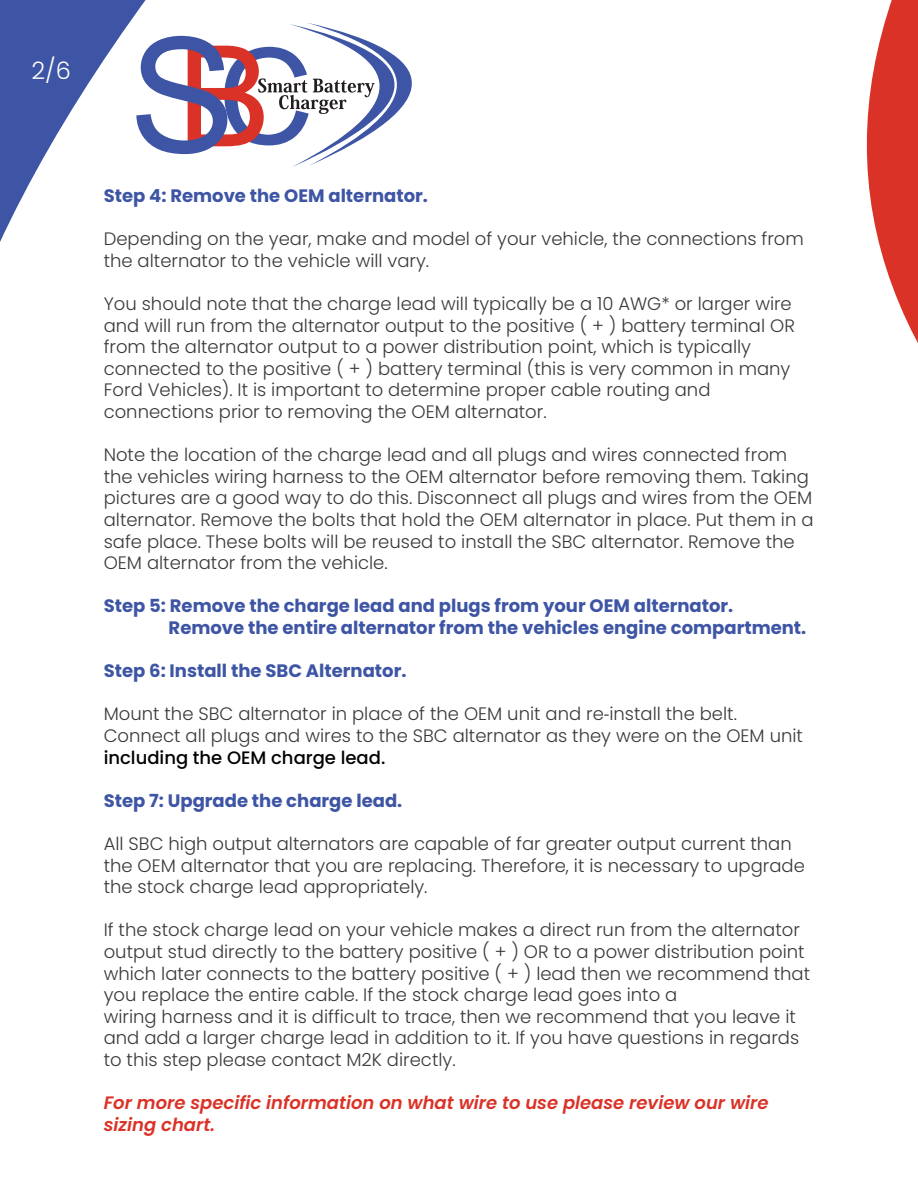
<style>
.page{position:relative;width:918px;height:1188px;background:#fff}
.page>*{position:absolute;margin:0;border:0;box-sizing:border-box;transform-origin:0 0}
.t1{font:300 24px "Poppins";color:#fff}
.t2{font:300 18px/21.6px "Poppins";color:#393939}
.t3{font:700 18px/21.6px "Poppins";color:#3d55a4}
.t4{font:italic 600 18px/21.6px "Poppins";color:#db3227}
.t5{font:500 18px "Poppins";color:#010202}
.s1{font-family:"Myriad Pro";font-weight:400}
</style>
<div class="page">
<svg style="left:0;top:0;width:918px;height:343px"></svg>
<svg style="left:136px;top:23px;width:312px;height:144px"></svg>
<h1 class="t1" style="left:32px;top:53px;width:41px">2/6</h1>
<p class="t3" style="left:104px;top:185px;width:326px">Step 4: Remove the OEM alternator.</p>
<p class="t2" style="left:104px;top:228px;width:702px">Depending on the year, make and model of your vehicle, the connections from the alternator to the vehicle will vary.</p>
<p class="t2" style="left:104px;top:293px;width:693px">You should note that the charge lead will typically be a 10 AWG* or larger wire and will run from the alternator output to the positive ( + ) battery terminal OR from the alternator output to a power distribution point, which is typically connected to the positive ( + ) battery terminal (this is very common in many Ford Vehicles). It is important to determine proper cable routing and connections prior to removing the OEM alternator.</p>
<p class="t2" style="left:104px;top:444px;width:711px">Note the location of the charge lead and all plugs and wires connected from the vehicles wiring harness to the OEM alternator before removing them. Taking pictures are a good way to do this. Disconnect all plugs and wires from the OEM alternator. Remove the bolts that hold the OEM alternator in place. Put them in a safe place. These bolts will be reused to install the SBC alternator. Remove the OEM alternator from the vehicle.</p>
<p class="t3" style="left:169px;top:595px;width:639px;text-indent:-65px">Step 5: Remove the charge lead and plugs from your OEM alternator.<br>Remove the entire alternator from the vehicles engine compartment.</p>
<p class="t3" style="left:104px;top:660px;width:304px">Step 6: Install the SBC Alternator.</p>
<p class="t2" style="left:104px;top:703px;width:701px">Mount the SBC alternator in place of the OEM unit and re<span class="s1">‐</span>install the belt.<br>Connect all plugs and wires to the SBC alternator as they were on the OEM unit</p>
<p class="t5" style="left:104px;top:745px;width:283px">including the OEM charge lead.</p>
<p class="t3" style="left:104px;top:790px;width:300px">Step 7: Upgrade the charge lead.</p>
<p class="t2" style="left:104px;top:833px;width:703px">All SBC high output alternators are capable of far greater output current than the OEM alternator that you are replacing. Therefore, it is necessary to upgrade the stock charge lead appropriately.</p>
<p class="t2" style="left:104px;top:919px;width:708px">If the stock charge lead on your vehicle makes a direct run from the alternator output stud directly to the battery positive ( + ) OR to a power distribution point which later connects to the battery positive ( + ) lead then we recommend that you replace the entire cable. If the stock charge lead goes into a<br>wiring harness and it is difficult to trace, then we recommend that you leave it and add a larger charge lead in addition to it. If you have questions in regards to this step please contact M2K directly.</p>
<p class="t4" style="left:104px;top:1092px;width:666px">For more specific information on what wire to use please review our wire sizing chart.</p>
</div>
